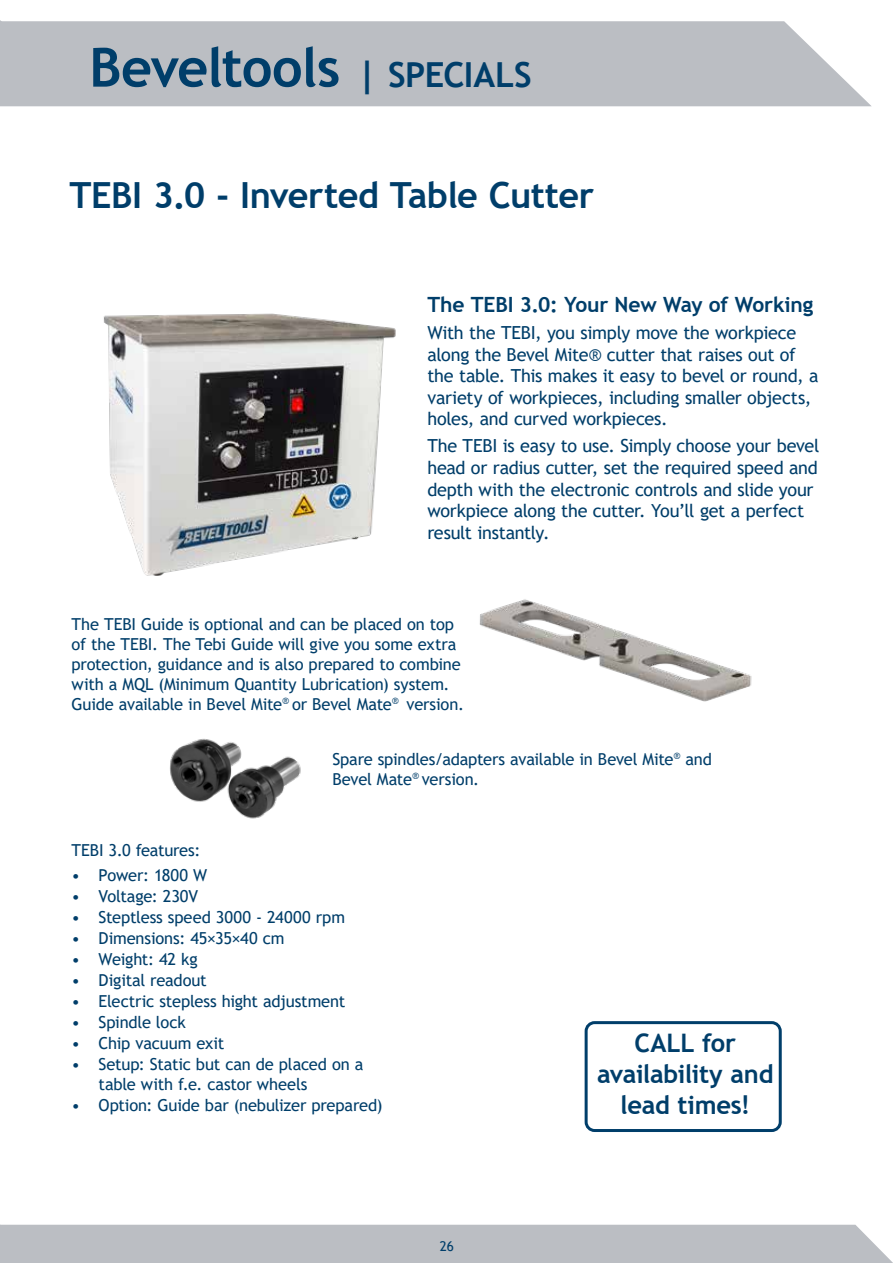
<style>
.page{position:relative;width:893px;height:1263px;background:#fff}
.page>*{position:absolute;margin:0;border:0;box-sizing:border-box;transform-origin:0 0}
.t1{font:700 54px "Trebuchet MS";letter-spacing:-.02em;color:#003e6a}
.t2{font:700 36px "Trebuchet MS";letter-spacing:-.015em;color:#003e6a}
.t3{font:700 25.5px/30.6px "Trebuchet MS";letter-spacing:-.015em;color:#003e6a;text-align:center}
.t4{font:700 21px "Trebuchet MS";letter-spacing:-.01em;color:#003e6a}
.t5{font:18px/21.6px "Trebuchet MS";letter-spacing:-.015em;color:#003e6a}
.t6{font:16.5px/19.8px "Trebuchet MS";letter-spacing:-.01em;color:#003e6a}
.t7{font:13.5px "Trebuchet MS";color:#003e6a}
.s1{font-size:36px}
.s2{font-size:34.5px}
</style>
<div class="page">
<div style="left:0;top:21px;width:871px;height:85px;background:#bbbec3"></div>
<div style="left:0;top:20px;width:98px;height:85px;background:#bbbec3"></div>
<div style="left:0;top:1225px;width:893px;height:38px;background:#bbbec3"></div>
<img style="left:103px;top:313px;width:293px;height:263px">
<img style="left:170px;top:738px;width:131px;height:81px">
<img style="left:479px;top:599px;width:273px;height:103px">
<div style="left:585px;top:1021px;width:197px;height:111px;border:3px solid #003e6a;border-radius:9px"></div>
<h1 class="t1" style="left:89px;top:34px;width:444px">Beveltools <span class="s1">|</span> <span class="s2">SPECIALS</span></h1>
<h2 class="t2" style="left:69px;top:173px;width:526px">TEBI 3.0 - Inverted Table Cutter</h2>
<p class="t4" style="left:427px;top:291px;width:387px">The TEBI 3.0: Your New Way of Working</p>
<p class="t5" style="left:427px;top:322px;width:393px">With the TEBI, you simply move the workpiece along the Bevel Mite® cutter that raises out of the table. This makes it easy to bevel or round, a variety of workpieces, including smaller objects, holes, and curved workpieces.</p>
<p class="t5" style="left:427px;top:435px;width:394px">The TEBI is easy to use. Simply choose your bevel head or radius cutter, set the required speed and depth with the electronic controls and slide your workpiece along the cutter. You’ll get a perfect result instantly.</p>
<p class="t6" style="left:72px;top:615px;width:394px">The TEBI Guide is optional and can be placed on top of the TEBI. The Tebi Guide will give you some extra protection, guidance and is also prepared to combine with a MQL (Minimum Quantity Lubrication) system.<br>Guide available in Bevel Mite<sup>®</sup> or Bevel Mate<sup>®</sup> version.</p>
<p class="t6" style="left:72px;top:840px;width:130px">TEBI 3.0 features:</p>
<p class="t6" style="left:332px;top:749px;width:381px">Spare spindles/adapters available in Bevel Mite<sup>®</sup> and<br>Bevel Mate<sup>®</sup> version.</p>
<p class="t6" style="left:72px;top:865px;width:137px">• Power: 1800 W</p>
<p class="t6" style="left:72px;top:886px;width:128px">• Voltage: 230V</p>
<p class="t6" style="left:72px;top:907px;width:275px">• Steptless speed 3000 - 24000 rpm</p>
<p class="t6" style="left:72px;top:928px;width:214px">• Dimensions: 45×35×40 cm</p>
<p class="t6" style="left:72px;top:949px;width:128px">• Weight: 42 kg</p>
<p class="t6" style="left:72px;top:970px;width:137px">• Digital readout</p>
<p class="t6" style="left:72px;top:991px;width:275px">• Electric stepless hight adjustment</p>
<p class="t6" style="left:72px;top:1012px;width:116px">• Spindle lock</p>
<p class="t6" style="left:72px;top:1033px;width:154px">• Chip vacuum exit</p>
<p class="t6" style="left:99px;top:1054px;width:266px;text-indent:-27px">• Setup: Static but can de placed on a table with f.e. castor wheels</p>
<p class="t6" style="left:72px;top:1095px;width:313px">• Option: Guide bar (nebulizer prepared)</p>
<p class="t7" style="left:440px;top:1238px;width:16px">26</p>
<h3 class="t3" style="left:597px;top:1028px;width:178px">CALL for availability and lead times!</h3>
</div>
